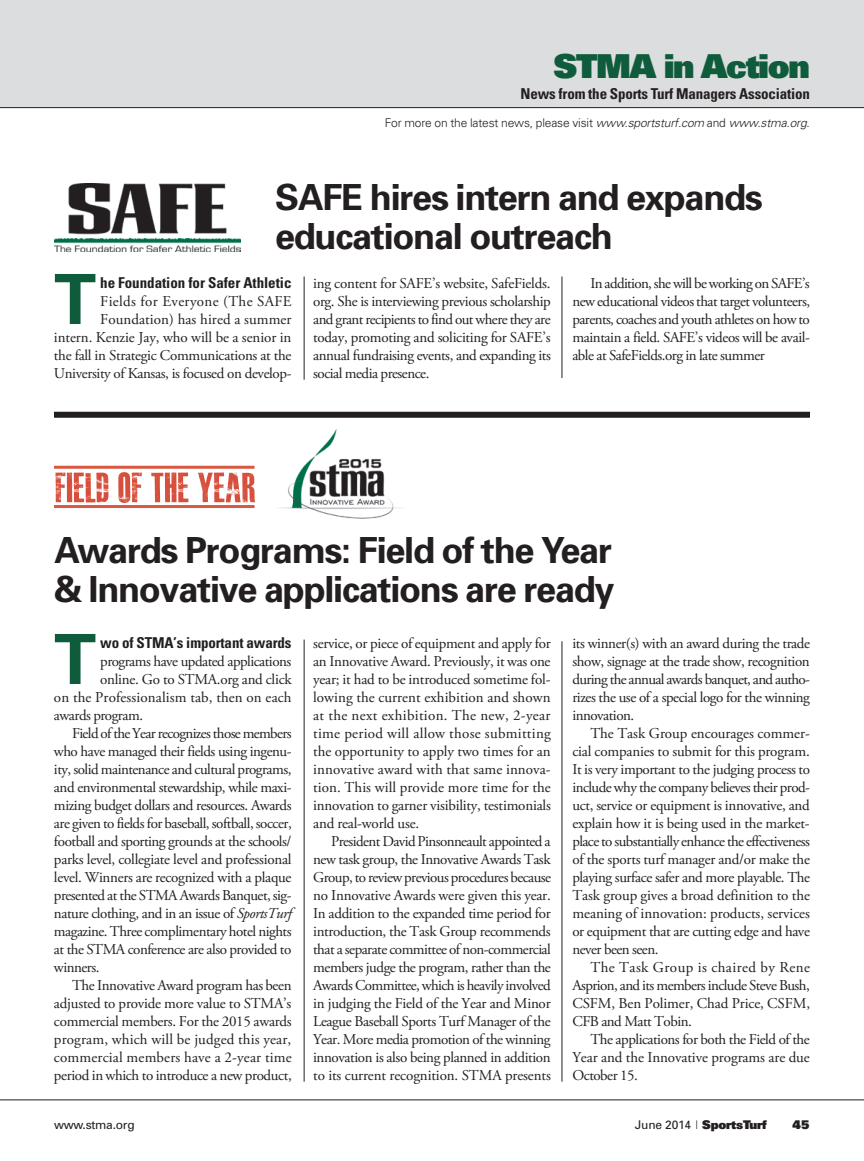
<style>
.page{position:relative;width:864px;height:1161px;background:#fff}
.page>*{position:absolute;margin:0;border:0;box-sizing:border-box;transform-origin:0 0}
.t1{font:700 69.3px "Univers";color:#0f5c3c}
.t2{font:700 36px/39px "Univers";letter-spacing:-.035em;color:#231f20}
.t3{font:900 33px "Univers";letter-spacing:-.04em;color:#0f5c3c}
.t4{font:15px/18px "Adobe Garamond Pro";letter-spacing:-.025em;color:#231f20;text-align:justify}
.t5{font:15px/18px "Adobe Garamond Pro";letter-spacing:-.005em;color:#231f20;text-align:right}
.t6{font:15px "Adobe Garamond Pro";letter-spacing:.005em;color:#231f20}
.t7{font:15px "Adobe Garamond Pro";letter-spacing:-.045em;color:#231f20}
.t8{font:15px "Adobe Garamond Pro";letter-spacing:.02em;color:#231f20}
.t9{font:15px "Adobe Garamond Pro";letter-spacing:.01em;color:#231f20}
.t10{font:700 condensed 15px "Univers";letter-spacing:-.01em;color:#231f20}
.t11{font:15px "Adobe Garamond Pro";color:#231f20}
.t12{font:15px "Adobe Garamond Pro";letter-spacing:.025em;color:#231f20}
.t13{font:300 12px "Univers";letter-spacing:-.015em;color:#231f20}
.t14{font:900 12px "Univers";letter-spacing:-.02em;color:#231f20}
.t15{font:12px "Univers";letter-spacing:-.02em;color:#231f20}
.s1{font-style:italic}
.s2{font-family:"Univers";font-weight:700;font-stretch:condensed}
.s3{font-weight:400}
.s4{font-weight:300;font-stretch:condensed}
</style>
<div class="page">
<hr style="left:0;top:1100px;width:864px;height:1px;background:#231f20">
<div style="left:54px;top:412px;width:756px;height:6px;background:#231f20"></div>
<hr style="left:304px;top:276px;width:1px;height:104px;background:#231f20">
<hr style="left:562px;top:276px;width:1px;height:102px;background:#231f20">
<div style="left:0;top:0;width:864px;height:108px;background:#dcdddf"></div>
<hr style="left:0;top:107px;width:864px;height:1px;background:#231f20">
<hr style="left:304px;top:640px;width:1px;height:442px;background:#231f20">
<hr style="left:562px;top:641px;width:1px;height:441px;background:#231f20">
<img style="left:54px;top:184px;width:186px;height:67px">
<svg style="left:56px;top:472px;width:199px;height:31px"></svg>
<hr style="left:54px;top:505px;width:201px;height:3px;background:#d95842">
<hr style="left:54px;top:466px;width:201px;height:3px;background:#d95842">
<img style="left:279px;top:430px;width:122px;height:89px">
<p class="t3" style="left:554px;top:44px;width:258px">STMA in Action</p>
<p class="t10" style="left:521px;top:84px;width:291px">News from the Sports Turf Managers Association</p>
<p class="t13" style="left:385px;top:116px;width:427px">For more on the latest news, please visit <span class="s1">www.sportsturf.com</span> and <span class="s1">www.stma.org</span>.</p>
<p class="t2" style="left:275px;top:177px;width:489px">SAFE hires intern and expands educational outreach</p>
<p class="t1" style="left:54px;top:255px;width:44px">T</p>
<p class="t5" style="left:54px;top:275px;width:239px"><span class="s2">he Foundation for Safer Athletic<br></span>Fields for Everyone (The SAFE Foundation) has hired a summer<br>intern. Kenzie Jay, who will be a senior in the fall in Strategic Communications at the University of Kansas, is focused on develop-</p>
<p class="t4" style="left:313px;top:275px;width:239px">ing content for SAFE’s website, SafeFields. org. She is interviewing previous scholarship and grant recipients to find out where they are today, promoting and soliciting for SAFE’s annual fundraising events, and expanding its social media presence.</p>
<p class="t4" style="left:572px;top:275px;width:239px;text-indent:18px">In addition, she will be working on SAFE’s new educational videos that target volunteers, parents, coaches and youth athletes on how to maintain a field. SAFE’s videos will be avail&shy;able at SafeFields.org in late summer</p>
<p class="t2" style="left:54px;top:529px;width:562px">Awards Programs: Field of the Year &amp; Innovative applications are ready</p>
<p class="t1" style="left:54px;top:615px;width:44px">T</p>
<p class="t10" style="left:100px;top:633px;width:193px">wo of STMA’s important awards</p>
<p class="t4" style="left:100px;top:653px;width:193px">programs have updated applications</p>
<p class="t4" style="left:100px;top:671px;width:193px">online. Go to STMA.org and click</p>
<p class="t6" style="left:54px;top:688px;width:239px">on the Professionalism tab, then on each</p>
<p class="t4" style="left:54px;top:707px;width:91px">awards program.</p>
<p class="t7" style="left:72px;top:724px;width:221px">Field of the Year recognizes those members</p>
<p class="t4" style="left:54px;top:743px;width:239px">who have managed their fields using ingenu-</p>
<p class="t4" style="left:54px;top:761px;width:239px">ity, solid maintenance and cultural programs,</p>
<p class="t4" style="left:54px;top:779px;width:239px">and environmental stewardship, while maxi-</p>
<p class="t4" style="left:54px;top:797px;width:239px">mizing budget dollars and resources. Awards</p>
<p class="t4" style="left:54px;top:815px;width:239px">are given to fields for baseball, softball, soccer,</p>
<p class="t4" style="left:54px;top:833px;width:239px">football and sporting grounds at the schools/</p>
<p class="t4" style="left:54px;top:851px;width:239px">parks level, collegiate level and professional</p>
<p class="t4" style="left:54px;top:869px;width:239px">level. Winners are recognized with a plaque</p>
<p class="t4" style="left:54px;top:887px;width:239px">presented at the STMA Awards Banquet, sig-</p>
<p class="t4" style="left:54px;top:905px;width:239px">nature clothing, and in an issue of <span class="s1">SportsTurf</span></p>
<p class="t4" style="left:54px;top:923px;width:239px">magazine. Three complimentary hotel nights</p>
<p class="t4" style="left:54px;top:941px;width:239px">at the STMA conference are also provided to</p>
<p class="t4" style="left:54px;top:959px;width:47px">winners.</p>
<p class="t4" style="left:72px;top:977px;width:221px">The Innovative Award program has been</p>
<p class="t4" style="left:54px;top:995px;width:239px">adjusted to provide more value to STMA’s</p>
<p class="t4" style="left:54px;top:1013px;width:239px">commercial members. For the 2015 awards</p>
<p class="t9" style="left:54px;top:1030px;width:239px">program, which will be judged this year,</p>
<p class="t9" style="left:54px;top:1048px;width:239px">commercial members have a 2-year time</p>
<p class="t4" style="left:54px;top:1067px;width:239px">period in which to introduce a new product,</p>
<p class="t4" style="left:313px;top:635px;width:239px">service, or piece of equipment and apply for</p>
<p class="t4" style="left:313px;top:653px;width:239px">an Innovative Award. Previously, it was one</p>
<p class="t4" style="left:313px;top:671px;width:239px">year; it had to be introduced sometime fol-</p>
<p class="t6" style="left:313px;top:688px;width:239px">lowing the current exhibition and shown</p>
<p class="t8" style="left:313px;top:706px;width:239px">at the next exhibition. The new, 2-year</p>
<p class="t8" style="left:313px;top:724px;width:239px">time period will allow those submitting</p>
<p class="t5" style="left:313px;top:743px;width:239px">the opportunity to apply two times for an</p>
<p class="t6" style="left:313px;top:760px;width:239px">innovative award with that same innova-</p>
<p class="t6" style="left:313px;top:778px;width:239px">tion. This will provide more time for the</p>
<p class="t4" style="left:313px;top:797px;width:239px">innovation to garner visibility, testimonials</p>
<p class="t4" style="left:313px;top:815px;width:108px">and real-world use.</p>
<p class="t4" style="left:331px;top:833px;width:221px">President David Pinsonneault appointed a</p>
<p class="t4" style="left:313px;top:851px;width:239px">new task group, the Innovative Awards Task</p>
<p class="t4" style="left:313px;top:869px;width:239px">Group, to review previous procedures because</p>
<p class="t4" style="left:313px;top:887px;width:239px">no Innovative Awards were given this year.</p>
<p class="t4" style="left:313px;top:905px;width:239px">In addition to the expanded time period for</p>
<p class="t4" style="left:313px;top:923px;width:239px">introduction, the Task Group recommends</p>
<p class="t4" style="left:313px;top:941px;width:239px">that a separate committee of non-commercial</p>
<p class="t4" style="left:313px;top:959px;width:239px">members judge the program, rather than the</p>
<p class="t4" style="left:313px;top:977px;width:239px">Awards Committee, which is heavily involved</p>
<p class="t4" style="left:313px;top:995px;width:239px">in judging the Field of the Year and Minor</p>
<p class="t4" style="left:313px;top:1013px;width:239px">League Baseball Sports Turf Manager of the</p>
<p class="t4" style="left:313px;top:1031px;width:239px">Year. More media promotion of the winning</p>
<p class="t4" style="left:313px;top:1049px;width:239px">innovation is also being planned in addition</p>
<p class="t5" style="left:313px;top:1067px;width:239px">to its current recognition. STMA presents</p>
<p class="t4" style="left:572px;top:635px;width:239px">its winner(s) with an award during the trade</p>
<p class="t4" style="left:572px;top:653px;width:239px">show, signage at the trade show, recognition</p>
<p class="t7" style="left:572px;top:670px;width:239px">during the annual awards banquet, and autho-</p>
<p class="t4" style="left:572px;top:689px;width:239px">rizes the use of a special logo for the winning</p>
<p class="t4" style="left:572px;top:707px;width:63px">innovation.</p>
<p class="t11" style="left:590px;top:724px;width:221px">The Task Group encourages commer-</p>
<p class="t4" style="left:572px;top:743px;width:239px">cial companies to submit for this program.</p>
<p class="t4" style="left:572px;top:761px;width:239px">It is very important to the judging process to</p>
<p class="t4" style="left:572px;top:779px;width:239px">include why the company believes their prod-</p>
<p class="t4" style="left:572px;top:797px;width:239px">uct, service or equipment is innovative, and</p>
<p class="t4" style="left:572px;top:815px;width:239px">explain how it is being used in the market-</p>
<p class="t4" style="left:572px;top:833px;width:239px">place to substantially enhance the effectiveness</p>
<p class="t4" style="left:572px;top:851px;width:239px">of the sports turf manager and/or make the</p>
<p class="t4" style="left:572px;top:869px;width:239px">playing surface safer and more playable. The</p>
<p class="t5" style="left:572px;top:887px;width:239px">Task group gives a broad definition to the</p>
<p class="t5" style="left:572px;top:905px;width:239px">meaning of innovation: products, services</p>
<p class="t4" style="left:572px;top:923px;width:239px">or equipment that are cutting edge and have</p>
<p class="t4" style="left:572px;top:941px;width:88px">never been seen.</p>
<p class="t12" style="left:590px;top:958px;width:221px">The Task Group is chaired by Rene</p>
<p class="t4" style="left:572px;top:977px;width:239px">Asprion, and its members include Steve Bush,</p>
<p class="t5" style="left:572px;top:995px;width:239px">CSFM, Ben Polimer, Chad Price, CSFM,</p>
<p class="t4" style="left:572px;top:1013px;width:121px">CFB and Matt Tobin.</p>
<p class="t4" style="left:590px;top:1031px;width:221px">The applications for both the Field of the</p>
<p class="t5" style="left:572px;top:1049px;width:239px">Year and the Innovative programs are due</p>
<p class="t4" style="left:572px;top:1067px;width:67px">October 15.</p>
<p class="t15" style="left:54px;top:1117px;width:82px">www.stma.org</p>
<p class="t14" style="left:635px;top:1117px;width:133px"><span class="s3">June 2014</span> <span class="s4">|</span> SportsTurf</p>
<p class="t14" style="left:793px;top:1117px;width:18px">45</p>
</div>
